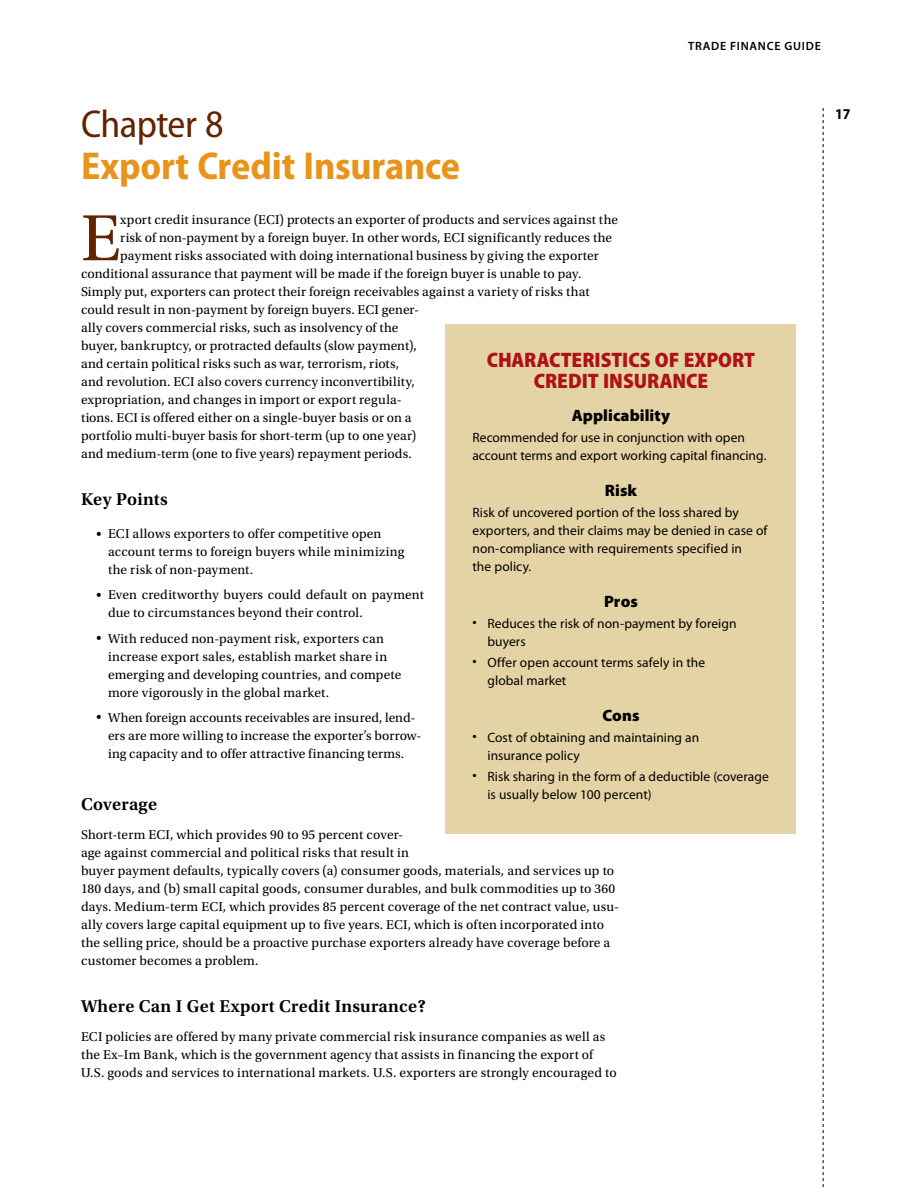
<style>
.page{position:relative;width:918px;height:1188px;background:#fff}
.page>*{position:absolute;margin:0;border:0;box-sizing:border-box;transform-origin:0 0}
.t1{font:68.7px "Utopia Std";color:#642200}
.t2{font:700 semi-condensed 39px/42px "Myriad Pro";letter-spacing:-.005em;color:#e8941a}
.t3{font:900 semi-condensed 21px/21px "Myriad Pro";color:#b01116;text-align:center}
.t4{font:600 18px "Utopia Std";letter-spacing:.015em;color:#000}
.t5{font:900 16.5px "Myriad Pro";letter-spacing:.005em;color:#000}
.t6{font:700 semi-condensed 15px "Myriad Pro";color:#000}
.t7{font:13.5px/18px "Utopia Std";letter-spacing:.01em;color:#000}
.t8{font:13.5px/18px "Myriad Pro";color:#000}
.t9{font:600 12px "Myriad Pro";letter-spacing:.06em;color:#000}
.s1{font-weight:400;color:#642200}
.s2{font-weight:600}
</style>
<div class="page">
<div style="left:446px;top:324px;width:350px;height:510px;background:#e4d3a5"></div>
<svg style="left:823px;top:108px;width:1px;height:1080px"></svg>
<p class="t9" style="left:688px;top:38px;width:135px">TRADE FINANCE GUIDE</p>
<h1 class="t2" style="left:81px;top:104px;width:381px"><span class="s1">Chapter 8<br></span>Export Credit Insurance</h1>
<h1 class="t1" style="left:81px;top:201px;width:41px">E</h1>
<p class="t7" style="left:120px;top:211px;width:499px">xport credit insurance (ECI) protects an exporter of products and services against the</p>
<p class="t7" style="left:120px;top:229px;width:493px">risk of non-payment by a foreign buyer. In other words, ECI significantly reduces the</p>
<p class="t7" style="left:120px;top:247px;width:480px">payment risks associated with doing international business by giving the exporter</p>
<p class="t7" style="left:81px;top:265px;width:502px">conditional assurance that payment will be made if the foreign buyer is unable to pay.</p>
<p class="t7" style="left:81px;top:283px;width:510px">Simply put, exporters can protect their foreign receivables against a variety of risks that</p>
<p class="t7" style="left:81px;top:301px;width:339px">could result in non-payment by foreign buyers. ECI gener-</p>
<p class="t7" style="left:81px;top:319px;width:319px">ally covers commercial risks, such as insolvency of the</p>
<p class="t7" style="left:81px;top:337px;width:337px">buyer, bankruptcy, or protracted defaults (slow payment),</p>
<p class="t7" style="left:81px;top:355px;width:320px">and certain political risks such as war, terrorism, riots,</p>
<p class="t7" style="left:81px;top:373px;width:335px">and revolution. ECI also covers currency inconvertibility,</p>
<p class="t7" style="left:81px;top:391px;width:322px">expropriation, and changes in import or export regula-</p>
<p class="t7" style="left:81px;top:409px;width:332px">tions. ECI is offered either on a single-buyer basis or on a</p>
<p class="t7" style="left:81px;top:427px;width:337px">portfolio multi-buyer basis for short-term (up to one year)</p>
<p class="t7" style="left:81px;top:445px;width:332px">and medium-term (one to five years) repayment periods.</p>
<h2 class="t4" style="left:81px;top:489px;width:88px">Key Points</h2>
<p class="t7" style="left:108px;top:525px;width:298px;text-indent:-12px">• ECI allows exporters to offer competitive open account terms to foreign buyers while minimizing the risk of non-payment.</p>
<p class="t7" style="left:108px;top:586px;width:317px;text-indent:-12px">• Even creditworthy buyers could default on payment due to circumstances beyond their control.</p>
<p class="t7" style="left:108px;top:629px;width:295px;text-indent:-12px">• With reduced non-payment risk, exporters can increase export sales, establish market share in emerging and developing countries, and compete more vigorously in the global market.</p>
<p class="t7" style="left:108px;top:709px;width:315px;text-indent:-12px">• When foreign accounts receivables are insured, lend&shy;ers are more willing to increase the exporter’s borrow&shy;ing capacity and to offer attractive financing terms.</p>
<h2 class="t4" style="left:81px;top:794px;width:78px">Coverage</h2>
<p class="t7" style="left:81px;top:826px;width:540px">Short-term ECI, which provides 90 to 95 percent cover-<br>age against commercial and political risks that result in<br>buyer payment defaults, typically covers (a) consumer goods, materials, and services up to 180 days, and (b) small capital goods, consumer durables, and bulk commodities up to 360 days. Medium-term ECI, which provides 85 percent coverage of the net contract value, usu&shy;ally covers large capital equipment up to five years. ECI, which is often incorporated into the selling price, should be a proactive purchase exporters already have coverage before a customer becomes a problem.</p>
<h2 class="t4" style="left:81px;top:996px;width:347px">Where Can I Get Export Credit Insurance?</h2>
<p class="t7" style="left:81px;top:1027px;width:537px">ECI policies are offered by many private commercial risk insurance companies as well as the Ex–Im Bank, which is the government agency that assists in financing the export of<br>U.S. goods and services to international markets. U.S. exporters are strongly encouraged to</p>
<p class="t3" style="left:487px;top:349px;width:270px">CHARACTERISTICS OF EXPORT<br>CREDIT INSURANCE</p>
<p class="t5" style="left:572px;top:404px;width:100px">Applicability</p>
<p class="t8" style="left:472px;top:428px;width:296px">Recommended for use in conjunction with open account terms and export working capital financing.</p>
<p class="t5" style="left:605px;top:479px;width:34px">Risk</p>
<p class="t8" style="left:472px;top:503px;width:297px">Risk of uncovered portion of the loss shared by exporters, and their claims may be denied in case of non-compliance with requirements specified in<br>the policy.</p>
<p class="t5" style="left:604px;top:590px;width:35px">Pros</p>
<p class="t8" style="left:487px;top:614px;width:251px;text-indent:-15px"><span class="s2">•</span> Reduces the risk of non-payment by foreign buyers</p>
<p class="t8" style="left:487px;top:653px;width:219px;text-indent:-15px"><span class="s2">•</span> Offer open account terms safely in the global market</p>
<p class="t5" style="left:603px;top:704px;width:38px">Cons</p>
<p class="t8" style="left:487px;top:728px;width:213px;text-indent:-15px"><span class="s2">•</span> Cost of obtaining and maintaining an insurance policy</p>
<p class="t8" style="left:487px;top:767px;width:283px;text-indent:-15px"><span class="s2">•</span> Risk sharing in the form of a deductible (coverage is usually below 100 percent)</p>
<p class="t6" style="left:835px;top:106px;width:17px">17</p>
</div>
